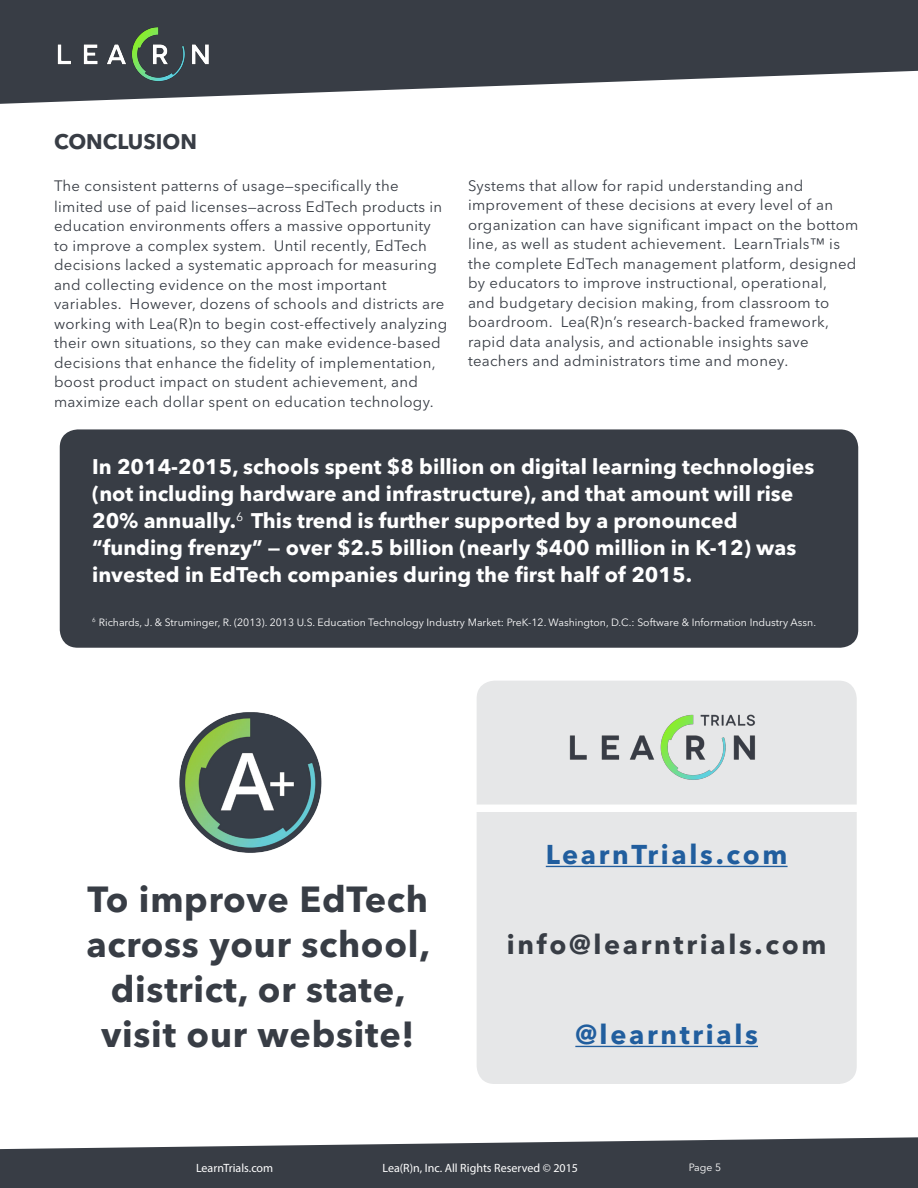
<style>
.page{position:relative;width:918px;height:1188px;background:#fff}
.page>*{position:absolute;margin:0;border:0;box-sizing:border-box;transform-origin:0 0}
.t1{font:700 36px/45px "Avenir Next LT Pro";letter-spacing:.02em;color:#383d45;text-align:center}
.t2{font:700 27px "Avenir Next LT Pro";letter-spacing:.1em;color:#215e9e}
.t3{font:700 27px "Avenir Next LT Pro";letter-spacing:.1em;color:#383d45}
.t4{font:700 21px/27px "Avenir Next LT Pro";color:#fff}
.t5{font:700 21px "Avenir Next LT Pro";color:#383d45}
.t6{font:15px/19.5px "Avenir Next LT Pro";letter-spacing:.02em;color:#383d45}
.t7{font:12px "Myriad Pro";color:#fff}
.t8{font:10.5px "Avenir Next LT Pro";color:#fff}
</style>
<div class="page">
<svg style="left:0;top:0;width:918px;height:104px;fill:#383d45"></svg>
<svg style="left:0;top:1137px;width:918px;height:51px;background:#50555c"></svg>
<img style="left:52px;top:23px;width:166px;height:62px">
<div style="left:477px;top:681px;width:380px;height:403px;background:#e6e7e8;border-radius:18px"></div>
<hr style="left:546px;top:866px;width:242px;height:1px;background:#215e9e">
<hr style="left:575px;top:1046px;width:183px;height:1px;background:#215e9e">
<div style="left:60px;top:429px;width:798px;height:219px;background:#383d45;border-radius:18px"></div>
<img style="left:179px;top:712px;width:143px;height:141px">
<div style="left:672px;top:1163px;width:66px;height:14px;background:#383d45"></div>
<div style="left:462px;top:805px;width:396px;height:7px;background:#fff"></div>
<img style="left:555px;top:714px;width:210px;height:91px">
<h3 class="t5" style="left:54px;top:129px;width:145px">CONCLUSION</h3>
<p class="t6" style="left:54px;top:175px;width:390px;line-height:21px">The consistent patterns of usage—specifically the limited use of paid licenses—across EdTech products in</p>
<p class="t6" style="left:54px;top:216px;width:395px">education environments offers a massive opportunity to improve a complex system. Until recently, EdTech decisions lacked a systematic approach for measuring and collecting evidence on the most important variables. However, dozens of schools and districts are working with Lea(R)n to begin cost-effectively analyzing their own situations, so they can make evidence-based decisions that enhance the fidelity of implementation, boost product impact on student achievement, and maximize each dollar spent on education technology.</p>
<p class="t6" style="left:468px;top:176px;width:392px">Systems that allow for rapid understanding and improvement of these decisions at every level of an organization can have significant impact on the bottom line, as well as student achievement. LearnTrials™ is the complete EdTech management platform, designed by educators to improve instructional, operational,<br>and budgetary decision making, from classroom to boardroom. Lea(R)n’s research-backed framework, rapid data analysis, and actionable insights save teachers and administrators time and money.</p>
<p class="t4" style="left:92px;top:452px;width:724px">In 2014-2015, schools spent $8 billion on digital learning technologies (not including hardware and infrastructure), and that amount will rise 20% annually.<sup>6</sup> This trend is further supported by a pronounced “funding frenzy” — over $2.5 billion (nearly $400 million in K-12) was invested in EdTech companies during the first half of 2015.</p>
<p class="t8" style="left:92px;top:616px;width:725px"><sup>6</sup> Richards, J. &amp; Struminger, R. (2013). 2013 U.S. Education Technology Industry Market: PreK-12. Washington, D.C.: Software &amp; Information Industry Assn.</p>
<h1 class="t1" style="left:86px;top:876px;width:345px">To improve EdTech across your school, district, or state, visit our website!</h1>
<h2 class="t2" style="left:546px;top:838px;width:243px">LearnTrials.com</h2>
<h2 class="t3" style="left:507px;top:928px;width:321px">info@learntrials.com</h2>
<h2 class="t2" style="left:575px;top:1018px;width:184px">@learntrials</h2>
<p class="t7" style="left:196px;top:1160px;width:79px">LearnTrials.com</p>
<p class="t7" style="left:383px;top:1160px;width:197px">Lea(R)n, Inc. All Rights Reserved © 2015</p>
<p class="t7" style="left:687px;top:1160px;width:36px">Page A</p>
<p class="t8" style="left:689px;top:1161px;width:34px">Page 5</p>
</div>
